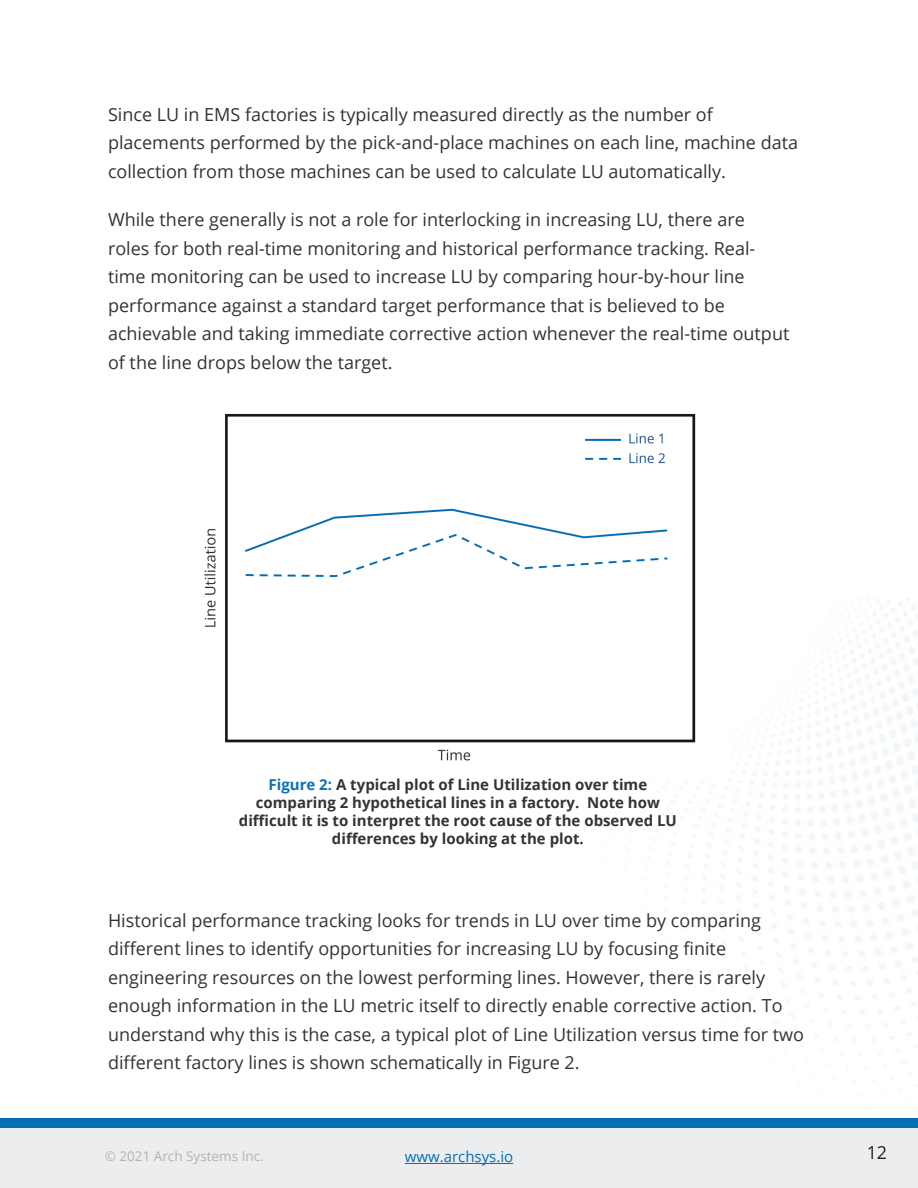
<style>
.page{position:relative;width:918px;height:1188px;background:#fff}
.page>*{position:absolute;margin:0;border:0;box-sizing:border-box;transform-origin:0 0}
.Body{font:18px/28.5px "Open Sans";color:#323332}
.t1{font:18px "Open Sans";color:#231f20}
.Captions{font:700 15px/18px "Open Sans";color:#323332;text-align:center}
.t2{font:15px "Open Sans";color:#026fb5}
.t3{font:13.5px "Open Sans";color:#b1b3b6}
.s1{color:#0d70b5}
</style>
<div class="page">
<div style="left:0;top:1128px;width:918px;height:60px;background:#ecedee"></div>
<div style="left:0;top:1118px;width:918px;height:10px;background:#026fb5"></div>
<hr style="left:405px;top:1163px;width:108px;height:1px;background:#026fb5">
<img style="left:204px;top:414px;width:492px;height:347px">
<p class="Body" style="left:108px;top:99px;width:692px">Since LU in EMS factories is typically measured directly as the number of placements performed by the pick-and-place machines on each line, machine data collection from those machines can be used to calculate LU automatically.</p>
<p class="Body" style="left:108px;top:205px;width:683px">While there generally is not a role for interlocking in increasing LU, there are roles for both real-time monitoring and historical performance tracking. Real&shy;time monitoring can be used to increase LU by comparing hour-by-hour line performance against a standard target performance that is believed to be achievable and taking immediate corrective action whenever the real-time output of the line drops below the target.</p>
<p class="Captions" style="left:239px;top:775px;width:439px"><span class="s1">Figure 2:</span> A typical plot of Line Utilization over time comparing 2 hypothetical lines in a factory. Note how difficult it is to interpret the root cause of the observed LU differences by looking at the plot.</p>
<p class="Body" style="left:108px;top:905px;width:698px">Historical performance tracking looks for trends in LU over time by comparing different lines to identify opportunities for increasing LU by focusing finite engineering resources on the lowest performing lines. However, there is rarely enough information in the LU metric itself to directly enable corrective action. To understand why this is the case, a typical plot of Line Utilization versus time for two different factory lines is shown schematically in Figure 2.</p>
<p class="t3" style="left:105px;top:1147px;width:160px">© 2021 Arch Systems Inc.</p>
<p class="t2" style="left:405px;top:1147px;width:110px">www.archsys.io</p>
<p class="t1" style="left:867px;top:1140px;width:22px">12</p>
</div>
